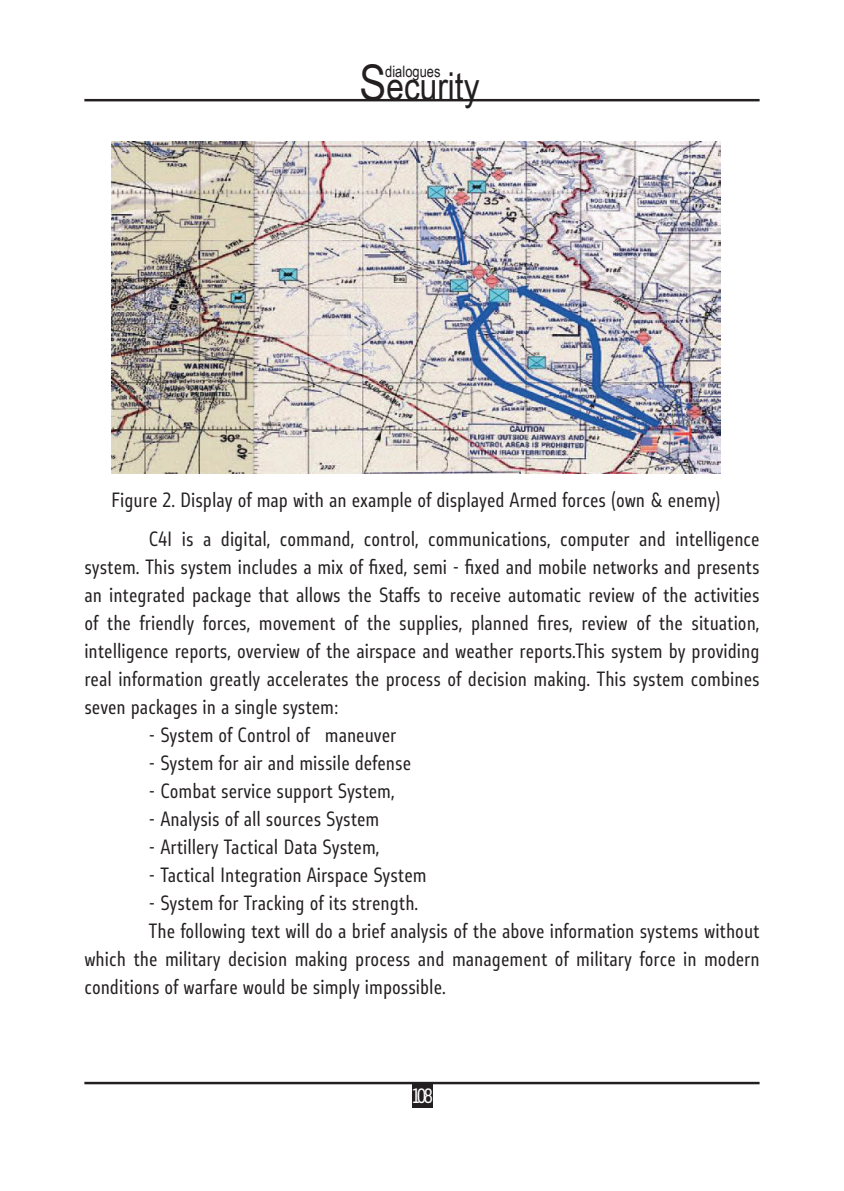
<style>
.page{position:relative;width:844px;height:1191px;background:#fff}
.page>*{position:absolute;margin:0;border:0;box-sizing:border-box;transform-origin:0 0}
.t1{font:38.5px "Arial Narrow";color:#231f20}
.t2{font:19.25px/28px "Stobi Sans Cn";color:#231f20}
.t3{font:19.25px "Stobi Sans Cn";color:#fff}
.t4{font:15.75px "Arial Narrow";color:#231f20}
.s1{font-size:49px}
</style>
<div class="page">
<hr style="left:84px;top:99px;width:675px;height:2px;background:#231f20">
<svg style="left:412px;top:1084px;width:21px;height:23px"></svg>
<hr style="left:84px;top:1081px;width:675px;height:3px;background:#231f20">
<img style="left:111px;top:141px;width:609px;height:333px">
<h1 class="t1" style="left:359px;top:58px;width:121px"><span class="s1">S</span>ecurity</h1>
<p class="t4" style="left:385px;top:60px;width:57px">dialogues</p>
<p class="t2" style="left:149px;top:480px;width:612px;line-height:38.5px;text-indent:-38px">Figure 2. Display of map with an example of displayed Armed forces (own &amp; enemy)<br>C4I is a digital, command, control, communications, computer and intelligence</p>
<p class="t2" style="left:84px;top:552px;width:676px;text-align:justify">system. This system includes a mix of fixed, semi - fixed and mobile networks and presents an integrated package that allows the Staffs to receive automatic review of the activities of the friendly forces, movement of the supplies, planned fires, review of the situation, intelligence reports, overview of the airspace and weather reports.This system by providing real information greatly accelerates the process of decision making. This system combines seven packages in a single system:</p>
<p class="t2" style="left:149px;top:720px;width:249px">- System of Control of maneuver</p>
<p class="t2" style="left:149px;top:748px;width:263px">- System for air and missile defense</p>
<p class="t2" style="left:149px;top:776px;width:247px">- Combat service support System,</p>
<p class="t2" style="left:149px;top:804px;width:232px">- Analysis of all sources System</p>
<p class="t2" style="left:149px;top:832px;width:232px">- Artillery Tactical Data System,</p>
<p class="t2" style="left:149px;top:860px;width:279px">- Tactical Integration Airspace System</p>
<p class="t2" style="left:149px;top:888px;width:271px">- System for Tracking of its strength.</p>
<p class="t2" style="left:149px;top:916px;width:612px">The following text will do a brief analysis of the above information systems without</p>
<p class="t2" style="left:84px;top:944px;width:676px">which the military decision making process and management of military force in modern</p>
<p class="t2" style="left:84px;top:972px;width:363px">conditions of warfare would be simply impossible.</p>
<p class="t3" style="left:412px;top:1083px;width:22px">108</p>
</div>
